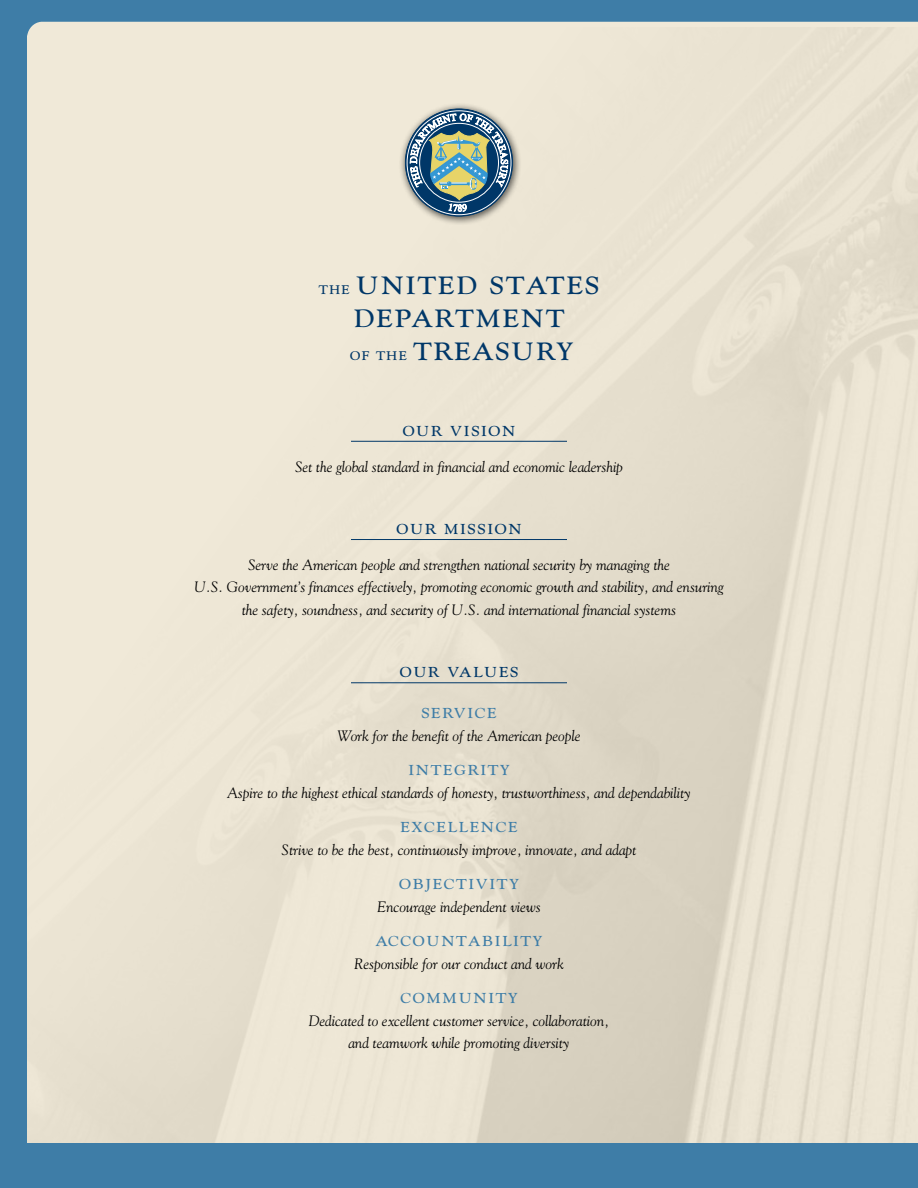
<style>
.page{position:relative;width:918px;height:1188px;background:#3e7da7}
.page>*{position:absolute;margin:0;border:0;box-sizing:border-box;transform-origin:0 0}
.t1{font:39px/33px "Goudy SC";letter-spacing:.025em;color:#003768;text-align:center}
.t2{font:22.5px "Goudy SC";letter-spacing:.05em;color:#3e7da7}
.t3{font:22.5px/41.2px "Goudy SC";letter-spacing:.05em;color:#003768;text-align:center}
.t4{font:italic 15px/22.5px "Goudy";letter-spacing:-.005em;color:#000;text-align:center}
.s1{font-size:19.5px}
.s2{color:#3e7da7}
</style>
<div class="page">
<img style="left:27px;top:27px;width:891px;height:1116px">
<div style="left:397px;top:101px;width:124px;height:125px;background:#000;opacity:.62"></div>
<svg style="left:406px;top:110px;width:106px;height:105px;background:#7c9699"></svg>
<hr style="left:351px;top:441px;width:216px;height:1px;background:#003768">
<hr style="left:351px;top:539px;width:216px;height:1px;background:#003768">
<hr style="left:351px;top:683px;width:216px;height:1px;background:#003768">
<h1 class="t1" style="left:318px;top:263px;width:283px"><span class="s1">the</span> united states department<br><span class="s1">of the</span> treasury</h1>
<h2 class="t3" style="left:402px;top:407px;width:115px">our vision</h2>
<p class="t4" style="left:295px;top:455px;width:329px">Set the global standard in financial and economic leadership</p>
<h2 class="t3" style="left:396px;top:505px;width:127px">our mission</h2>
<p class="t4" style="left:194px;top:553px;width:531px">Serve the American people and strengthen national security by managing the<br>U.S. Government’s finances effectively, promoting economic growth and stability, and ensuring the safety, soundness, and security of U.S. and international financial systems</p>
<h2 class="t3" style="left:399px;top:648px;width:121px">our values <span class="s2">service</span></h2>
<p class="t4" style="left:337px;top:724px;width:245px">Work for the benefit of the American people</p>
<h2 class="t2" style="left:408px;top:754px;width:103px">integrity</h2>
<p class="t4" style="left:227px;top:781px;width:465px">Aspire to the highest ethical standards of honesty, trustworthiness, and dependability</p>
<h2 class="t2" style="left:400px;top:811px;width:119px">excellence</h2>
<p class="t4" style="left:282px;top:838px;width:356px">Strive to be the best, continuously improve, innovate, and adapt</p>
<h2 class="t2" style="left:399px;top:868px;width:122px">objectivity</h2>
<p class="t4" style="left:377px;top:895px;width:165px">Encourage independent views</p>
<h2 class="t2" style="left:375px;top:925px;width:169px">accountability</h2>
<p class="t4" style="left:354px;top:952px;width:211px">Responsible for our conduct and work</p>
<h2 class="t2" style="left:400px;top:982px;width:119px">community</h2>
<p class="t4" style="left:309px;top:1009px;width:302px">Dedicated to excellent customer service, collaboration, and teamwork while promoting diversity</p>
</div>
